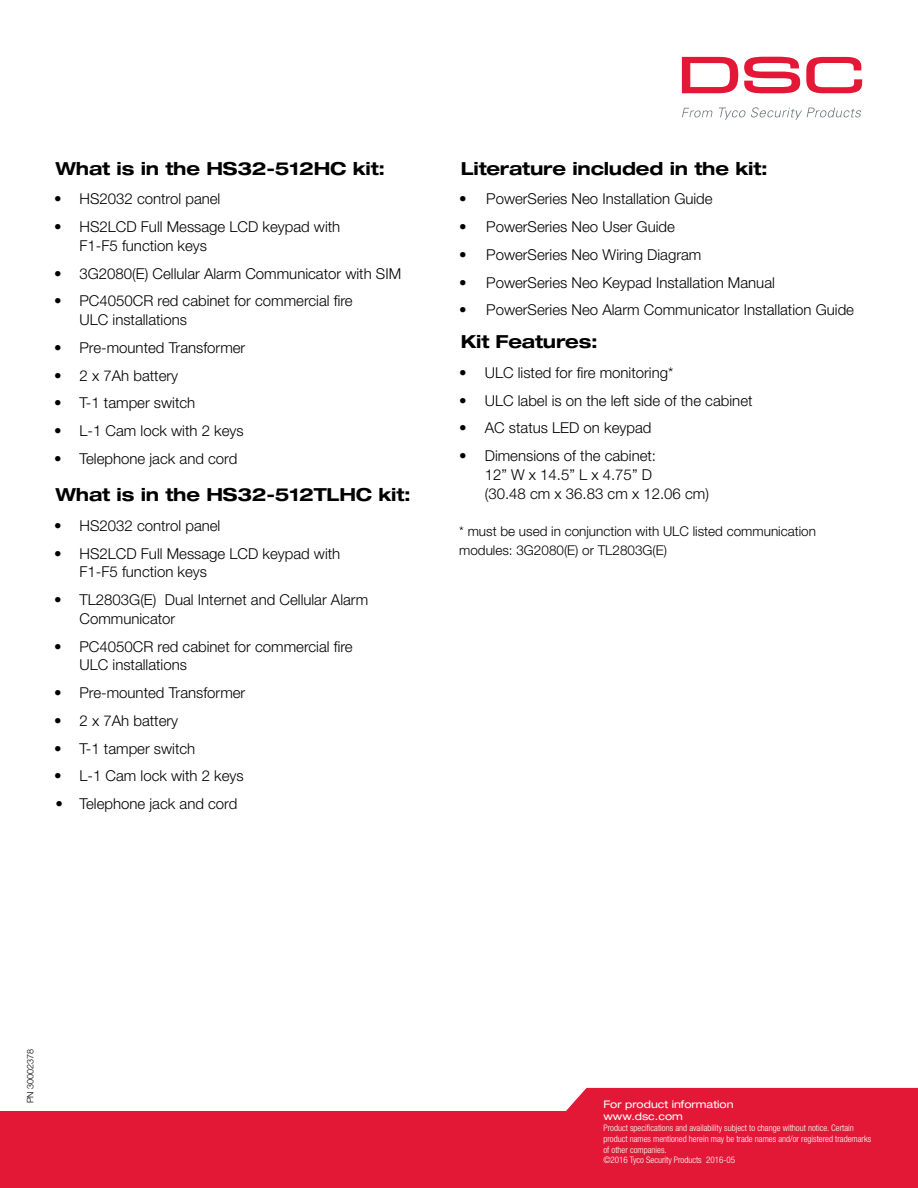
<style>
.page{position:relative;width:918px;height:1188px;background:#fff}
.page>*{position:absolute;margin:0;border:0;box-sizing:border-box;transform-origin:0 0}
.t1{font:700 expanded 18px "Helvetica Neue LT Std";letter-spacing:-.01em;color:#000}
.t2{font:300 15px/18.8px "Helvetica Neue LT Pro";color:#000}
.t3{font:300 13.5px/18.8px "Helvetica Neue LT Pro";color:#000}
.t4{font:expanded 10.5px/12.6px "Helvetica Neue LT Std";color:#fff}
.t5{font:300 condensed 9px/10.8px "Helvetica Neue LT Pro";color:#fff}
.t6{font:300 9px "Helvetica Neue LT Pro";color:#000}
.s1{font-family:"Helvetica Neue LT Std"}
</style>
<div class="page">
<svg style="left:0;top:1087px;width:918px;height:101px;background:#e73b55"></svg>
<svg style="left:682px;top:57px;width:56px;height:36px"></svg>
<svg style="left:744px;top:57px;width:56px;height:36px"></svg>
<svg style="left:806px;top:57px;width:56px;height:36px"></svg>
<svg style="left:682px;top:108px;width:31px;height:9px"></svg>
<svg style="left:719px;top:107px;width:142px;height:13px"></svg>
<p class="t1" style="left:56px;top:157px;width:331px">What is in the HS32-512HC kit:</p>
<p class="t2" style="left:54px;top:189px;width:168px">• HS2032 control panel</p>
<p class="t2" style="left:80px;top:217px;width:262px;text-indent:-26px">• HS2LCD Full Message LCD keypad with<br>F1-F5 function keys</p>
<p class="t2" style="left:54px;top:264px;width:349px">• 3G2080(E) Cellular Alarm Communicator with SIM</p>
<p class="t2" style="left:80px;top:291px;width:275px;text-indent:-26px">• PC4050CR red cabinet for commercial fire<br>ULC installations</p>
<p class="t2" style="left:54px;top:338px;width:193px">• Pre-mounted Transformer</p>
<p class="t2" style="left:54px;top:366px;width:126px">• 2 x 7Ah battery</p>
<p class="t2" style="left:54px;top:393px;width:143px">• T-1 tamper switch</p>
<p class="t2" style="left:54px;top:421px;width:191px">• L-1 Cam lock with 2 keys</p>
<p class="t2" style="left:54px;top:449px;width:185px">• Telephone jack and cord</p>
<p class="t1" style="left:56px;top:484px;width:357px">What is in the HS32-512TLHC kit:</p>
<p class="t2" style="left:54px;top:516px;width:168px">• HS2032 control panel</p>
<p class="t2" style="left:80px;top:544px;width:262px;text-indent:-26px">• HS2LCD Full Message LCD keypad with<br>F1-F5 function keys</p>
<p class="t2" style="left:80px;top:590px;width:290px;text-indent:-26px">• TL2803G(E) Dual Internet and Cellular Alarm<br>Communicator</p>
<p class="t2" style="left:80px;top:637px;width:275px;text-indent:-26px">• PC4050CR red cabinet for commercial fire<br>ULC installations</p>
<p class="t2" style="left:54px;top:683px;width:193px">• Pre-mounted Transformer</p>
<p class="t2" style="left:54px;top:711px;width:126px">• 2 x 7Ah battery</p>
<p class="t2" style="left:54px;top:739px;width:143px">• T-1 tamper switch</p>
<p class="t2" style="left:54px;top:766px;width:191px">• L-1 Cam lock with 2 keys</p>
<p class="t2" style="left:56px;top:794px;width:183px">• Telephone jack and cord</p>
<p class="t1" style="left:461px;top:157px;width:309px">Literature included in the kit:</p>
<p class="t2" style="left:459px;top:189px;width:255px">• PowerSeries Neo Installation Guide</p>
<p class="t2" style="left:459px;top:217px;width:217px">• PowerSeries Neo User Guide</p>
<p class="t2" style="left:459px;top:245px;width:244px">• PowerSeries Neo Wiring Diagram</p>
<p class="t2" style="left:459px;top:273px;width:317px">• PowerSeries Neo Keypad Installation Manual</p>
<p class="t2" style="left:459px;top:300px;width:396px">• PowerSeries Neo Alarm Communicator Installation Guide</p>
<p class="t1" style="left:461px;top:331px;width:139px">Kit Features:</p>
<p class="t2" style="left:459px;top:363px;width:216px">• ULC listed for fire monitoring*</p>
<p class="t2" style="left:459px;top:391px;width:295px">• ULC label is on the left side of the cabinet</p>
<p class="t2" style="left:459px;top:418px;width:194px">• AC status LED on keypad</p>
<p class="t2" style="left:485px;top:446px;width:226px;text-indent:-26px">• Dimensions of the cabinet:<br>12<span class="s1">”</span> W x 14.5<span class="s1">”</span> L x 4.75<span class="s1">”</span> D<br>(30.48 cm x 36.83 cm x 12.06 cm)</p>
<p class="t3" style="left:459px;top:522px;width:358px">* must be used in conjunction with ULC listed communication modules: 3G2080(E) or TL2803G(E)</p>
<p class="t6" style="left:25px;top:1103px;width:56px;rotate:-90deg">PN 30002378</p>
<p class="t4" style="left:603px;top:1097px;width:132px">For product information www.dsc.com</p>
<p class="t5" style="left:603px;top:1122px;width:269px">Product specifications and availability subject to change without notice. Certain product names mentioned herein may be trade names and/or registered trademarks of other companies.<br>©2016 Tyco Security Products 2016-05</p>
</div>
